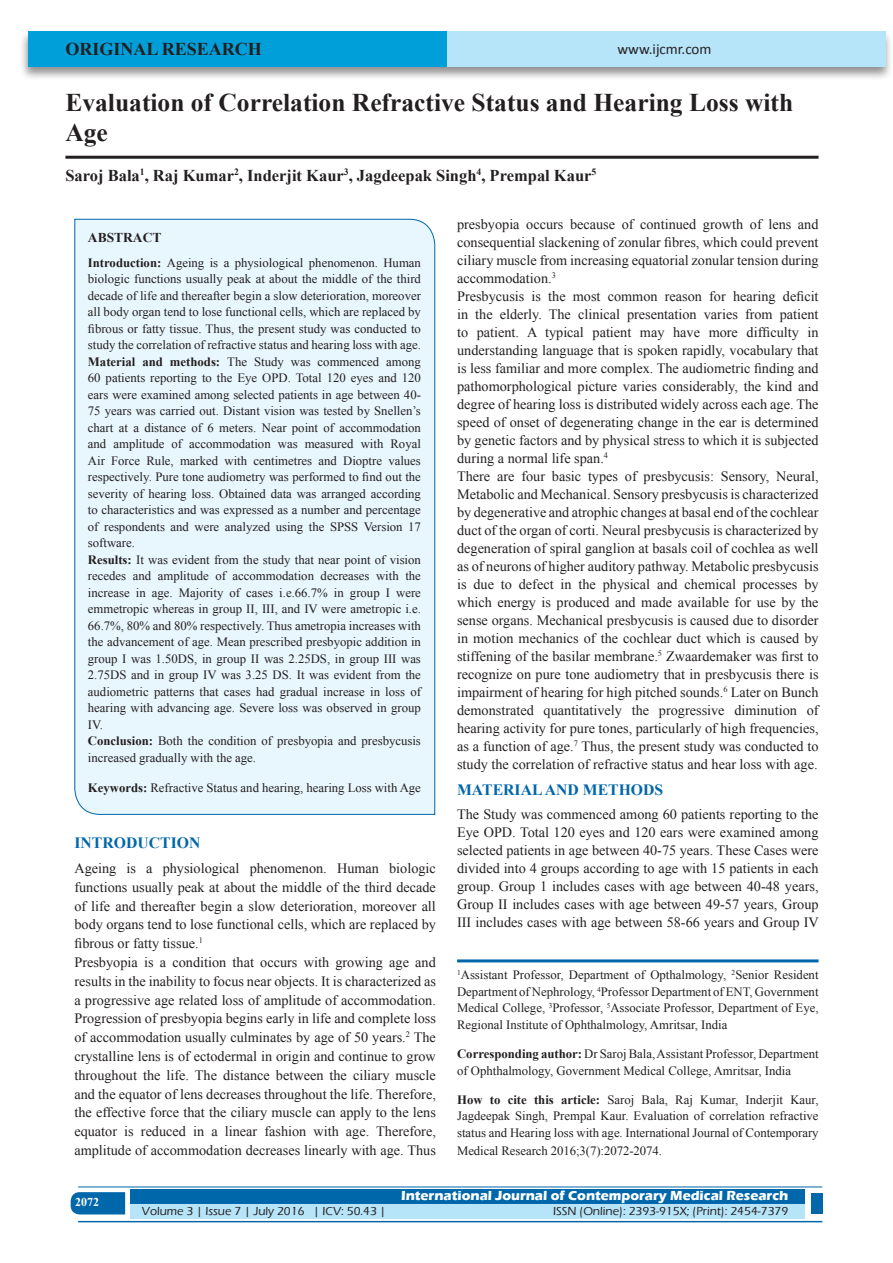
<style>
.page{position:relative;width:893px;height:1263px;background:#fff}
.page>*{position:absolute;margin:0;border:0;box-sizing:border-box;transform-origin:0 0}
.A_Title_New{font:700 25.5px/30px "Times New Roman";color:#231f20}
.AT_new{font:700 18px "Times New Roman";color:#231f20}
.AU-New{font:700 16.5px "Times New Roman";color:#231f20}
.t1{font:700 15.75px "Times New Roman";color:#0067aa}
.t2{font:15px "Calibri";color:#231f20}
.TX_New{font:14.25px/18px "Times New Roman";color:#231f20;text-align:justify}
.t3{font:700 13.5px "Eras ITC";color:#fff}
.t4{font:700 13.5px "Times New Roman";color:#231f20}
.Affi_New{font:12.75px/16.5px "Times New Roman";color:#231f20}
.HTC_new{font:12.75px/16.5px "Times New Roman";letter-spacing:-.005em;color:#231f20;text-align:justify}
.Corresponding{font:12.75px/16.5px "Times New Roman";color:#231f20}
.t5{font:500 12px "Eras ITC";color:#231f20}
.t6{font:700 12px "Times New Roman";color:#fff}
.s1{font-weight:700}
</style>
<div class="page">
<div style="left:19px;top:29px;width:874px;height:52px;background:#231f20;opacity:.5"></div>
<div style="left:28px;top:31px;width:857px;height:35px;background:#b6e4f9"></div>
<div style="left:28px;top:31px;width:418px;height:35px;background:#009fda"></div>
<svg style="left:71px;top:1192px;width:54px;height:22px"></svg>
<div style="left:130px;top:1189px;width:674px;height:15px;background:#0067aa"></div>
<div style="left:130px;top:1204px;width:674px;height:15px;background:#b6e4f9"></div>
<hr style="left:78px;top:1186px;width:744px;height:1px;background:#0067aa">
<hr style="left:78px;top:1221px;width:744px;height:1px;background:#0067aa">
<div style="left:811px;top:1193px;width:11px;height:21px;background:#0067aa"></div>
<hr style="left:65px;top:156px;width:754px;height:3px;background:#231f20">
<div style="left:74px;top:218px;width:361px;height:597px;background:#e8f6fd"></div>
<hr style="left:457px;top:959px;width:362px;height:3px;background:#0067aa">
<p class="AT_new" style="left:65px;top:36px;width:198px">ORIGINAL RESEARCH</p>
<p class="t2" style="left:617px;top:40px;width:96px">www.ijcmr.com</p>
<p class="A_Title_New" style="left:65px;top:87px;width:729px">Evaluation of Correlation Refractive Status and Hearing Loss with<br>Age</p>
<p class="AU-New" style="left:65px;top:164px;width:532px">Saroj Bala<sup>1</sup>, Raj Kumar<sup>2</sup>, Inderjit Kaur<sup>3</sup>, Jagdeepak Singh<sup>4</sup>, Prempal Kaur<sup>5</sup></p>
<p class="t4" style="left:88px;top:228px;width:75px">ABSTRACT</p>
<p class="Affi_New" style="left:88px;top:254px;width:335px"><span class="s1">Introduction:</span> Ageing is a physiological phenomenon. Human biologic functions usually peak at about the middle of the third decade of life and thereafter begin a slow deterioration, moreover all body organ tend to lose functional cells, which are replaced by fibrous or fatty tissue. Thus, the present study was conducted to study the correlation of refractive status and hearing loss with age.<br><span class="s1">Material and methods:</span> The Study was commenced among 60 patients reporting to the Eye OPD. Total 120 eyes and 120 ears were examined among selected patients in age between 40- 75 years was carried out. Distant vision was tested by Snellen’s chart at a distance of 6 meters. Near point of accommodation and amplitude of accommodation was measured with Royal Air Force Rule, marked with centimetres and Dioptre values respectively. Pure tone audiometry was performed to find out the severity of hearing loss. Obtained data was arranged according to characteristics and was expressed as a number and percentage of respondents and were analyzed using the SPSS Version 17 software.<br><span class="s1">Results:</span> It was evident from the study that near point of vision recedes and amplitude of accommodation decreases with the increase in age. Majority of cases i.e.66.7% in group I were emmetropic whereas in group II, III, and IV were ametropic i.e.<br>66.7%, 80% and 80% respectively. Thus ametropia increases with the advancement of age. Mean prescribed presbyopic addition in group I was 1.50DS, in group II was 2.25DS, in group III was 2.75DS and in group IV was 3.25 DS. It was evident from the audiometric patterns that cases had gradual increase in loss of hearing with advancing age. Severe loss was observed in group IV.<br><span class="s1">Conclusion:</span> Both the condition of presbyopia and presbycusis increased gradually with the age.</p>
<p class="Affi_New" style="left:88px;top:780px;width:334px"><span class="s1">Keywords:</span> Refractive Status and hearing, hearing Loss with Age</p>
<h1 class="t1" style="left:74px;top:832px;width:127px">INTRODUCTION</h1>
<p class="TX_New" style="left:74px;top:859px;width:363px;line-height:18.8px">Ageing is a physiological phenomenon. Human biologic functions usually peak at about the middle of the third decade of life and thereafter begin a slow deterioration, moreover all body organs tend to lose functional cells, which are replaced by fibrous or fatty tissue.<sup>1</sup></p>
<p class="TX_New" style="left:74px;top:953px;width:363px;line-height:18.8px">Presbyopia is a condition that occurs with growing age and results in the inability to focus near objects. It is characterized as a progressive age related loss of amplitude of accommodation.<br>Progression of presbyopia begins early in life and complete loss of accommodation usually culminates by age of 50 years.<sup>2</sup> The crystalline lens is of ectodermal in origin and continue to grow throughout the life. The distance between the ciliary muscle and the equator of lens decreases throughout the life. Therefore, the effective force that the ciliary muscle can apply to the lens equator is reduced in a linear fashion with age. Therefore, amplitude of accommodation decreases linearly with age. Thus</p>
<p class="TX_New" style="left:457px;top:215px;width:363px">presbyopia occurs because of continued growth of lens and consequential slackening of zonular fibres, which could prevent ciliary muscle from increasing equatorial zonular tension during accommodation.<sup>3</sup></p>
<p class="TX_New" style="left:457px;top:287px;width:363px">Presbycusis is the most common reason for hearing deficit in the elderly. The clinical presentation varies from patient to patient. A typical patient may have more difficulty in understanding language that is spoken rapidly, vocabulary that is less familiar and more complex. The audiometric finding and pathomorphological picture varies considerably, the kind and degree of hearing loss is distributed widely across each age. The speed of onset of degenerating change in the ear is determined by genetic factors and by physical stress to which it is subjected during a normal life span.<sup>4</sup></p>
<p class="TX_New" style="left:457px;top:467px;width:363px">There are four basic types of presbycusis: Sensory, Neural, Metabolic and Mechanical. Sensory presbycusis is characterized by degenerative and atrophic changes at basal end of the cochlear duct of the organ of corti. Neural presbycusis is characterized by degeneration of spiral ganglion at basals coil of cochlea as well as of neurons of higher auditory pathway. Metabolic presbycusis is due to defect in the physical and chemical processes by which energy is produced and made available for use by the sense organs. Mechanical presbycusis is caused due to disorder in motion mechanics of the cochlear duct which is caused by stiffening of the basilar membrane.<sup>5</sup> Zwaardemaker was first to recognize on pure tone audiometry that in presbycusis there is impairment of hearing for high pitched sounds.<sup>6</sup> Later on Bunch demonstrated quantitatively the progressive diminution of hearing activity for pure tones, particularly of high frequencies, as a function of age.<sup>7</sup> Thus, the present study was conducted to study the correlation of refractive status and hear loss with age.</p>
<h1 class="t1" style="left:457px;top:778px;width:208px">MATERIAL AND METHODS</h1>
<p class="TX_New" style="left:457px;top:805px;width:363px">The Study was commenced among 60 patients reporting to the Eye OPD. Total 120 eyes and 120 ears were examined among selected patients in age between 40-75 years. These Cases were divided into 4 groups according to age with 15 patients in each group. Group 1 includes cases with age between 40-48 years, Group II includes cases with age between 49-57 years, Group III includes cases with age between 58-66 years and Group IV</p>
<p class="Affi_New" style="left:457px;top:967px;width:363px;text-align:justify"><sup>1</sup>Assistant Professor, Department of Opthalmology, <sup>2</sup>Senior Resident Department of Nephrology, <sup>4</sup>Professor Department of ENT, Government Medical College, <sup>3</sup>Professor, <sup>5</sup>Associate Professor, Department of Eye, Regional Institute of Ophthalmology, Amritsar, India</p>
<p class="Corresponding" style="left:457px;top:1045px;width:363px"><span class="s1">Corresponding author:</span> Dr Saroj Bala, Assistant Professor, Department of Ophthalmology, Government Medical College, Amritsar, India</p>
<p class="HTC_new" style="left:457px;top:1091px;width:363px"><span class="s1">How to cite this article:</span> Saroj Bala, Raj Kumar, Inderjit Kaur, Jagdeepak Singh, Prempal Kaur. Evaluation of correlation refractive status and Hearing loss with age. International Journal of Contemporary</p>
<p class="HTC_new" style="left:457px;top:1142px;width:206px">Medical Research 2016;3(7):2072-2074.</p>
<h4 class="t6" style="left:75px;top:1194px;width:26px">2072</h4>
<p class="t3" style="left:401px;top:1188px;width:389px">International Journal of Contemporary Medical Research</p>
<p class="t5" style="left:142px;top:1204px;width:246px">Volume 3 | Issue 7 | July 2016 | ICV: 50.43 |</p>
<p class="t5" style="left:553px;top:1204px;width:237px">ISSN (Online): 2393-915X; (Print): 2454-7379</p>
</div>
